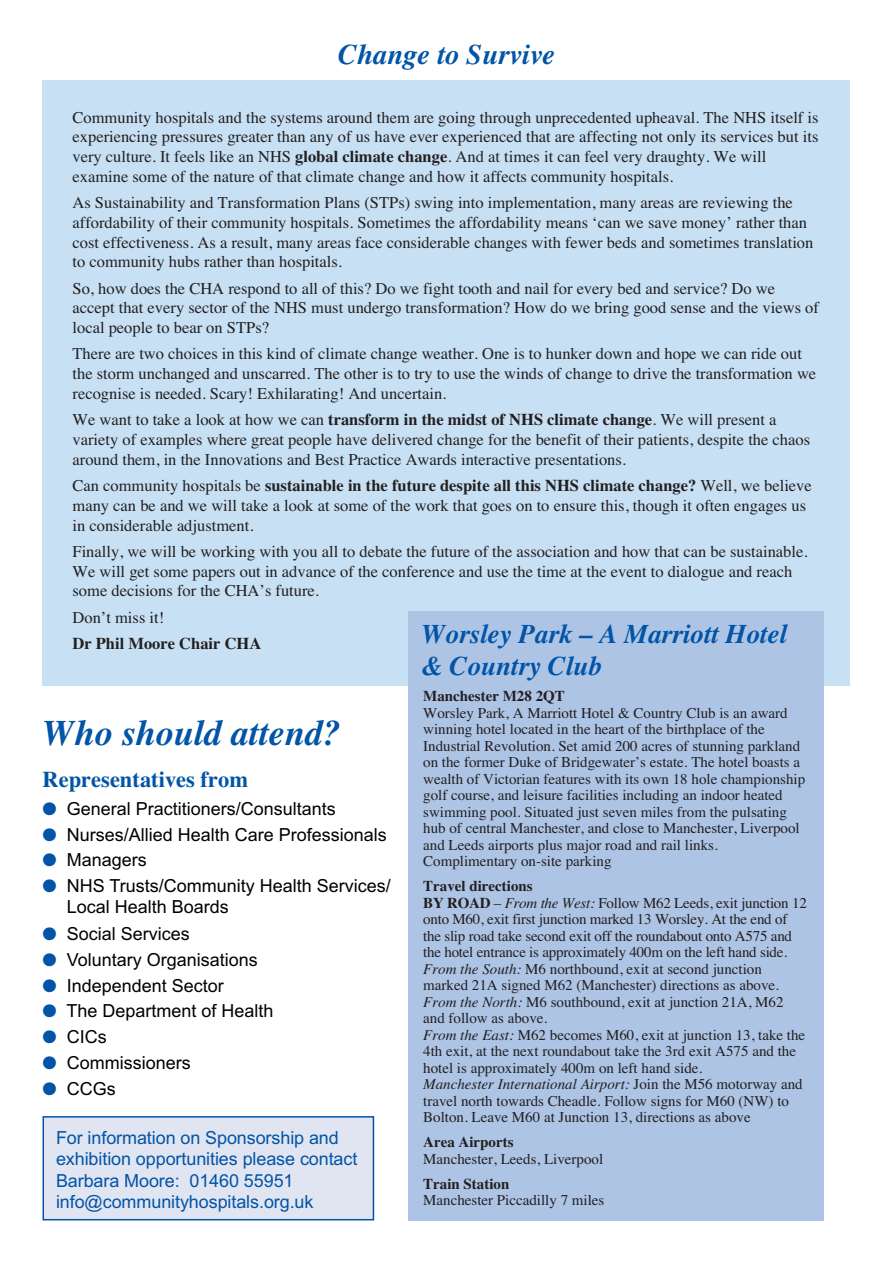
<style>
.page{position:relative;width:893px;height:1263px;background:#fff}
.page>*{position:absolute;margin:0;border:0;box-sizing:border-box;transform-origin:0 0}
.t1{font:italic 700 36px "Times";color:#0154a6}
.t2{font:italic 700 28.5px "Times";color:#0154a6}
.t3{font:italic 700 27px/32.4px "Times";color:#0154a6}
.t4{font:700 22.5px "Times";color:#0154a6}
.t5{font:18px/21px "Arial";color:#000}
.t6{font:18px/21.6px "Arial";letter-spacing:-.005em;color:#0154a6}
.t7{font:16.5px/19.8px "Times";color:#231f20}
.t8{font:700 16.5px "Times";color:#231f20}
.t9{font:15px/16.5px "Times";color:#231f20}
.t10{font:700 15px "Times";color:#231f20}
.s1{font-weight:700}
.s2{color:#0154a6}
.s3{font-style:italic}
</style>
<div class="page">
<div style="left:43px;top:80px;width:807px;height:605px;background:#c7e0f3"></div>
<div style="left:408px;top:611px;width:415px;height:609px;background:#adc4e5"></div>
<div style="left:44px;top:1117px;width:329px;height:102px;background:#e1e5f2"></div>
<div style="left:43px;top:1116px;width:331px;height:104px;border:2px solid #0154a6"></div>
<h2 class="t2" style="left:338px;top:37px;width:218px">Change to Survive</h2>
<p class="t7" style="left:73px;top:107px;width:748px">Community hospitals and the systems around them are going through unprecedented upheaval. The NHS itself is experiencing pressures greater than any of us have ever experienced that are affecting not only its services but its very culture. It feels like an NHS <span class="s1">global climate change</span>. And at times it can feel very draughty. We will examine some of the nature of that climate change and how it affects community hospitals.</p>
<p class="t7" style="left:73px;top:192px;width:742px">As Sustainability and Transformation Plans (STPs) swing into implementation, many areas are reviewing the affordability of their community hospitals. Sometimes the affordability means ‘can we save money’ rather than cost effectiveness. As a result, many areas face considerable changes with fewer beds and sometimes translation to community hubs rather than hospitals.</p>
<p class="t7" style="left:73px;top:278px;width:748px">So, how does the CHA respond to all of this? Do we fight tooth and nail for every bed and service? Do we accept that every sector of the NHS must undergo transformation? How do we bring good sense and the views of local people to bear on STPs?</p>
<p class="t7" style="left:73px;top:344px;width:745px">There are two choices in this kind of climate change weather. One is to hunker down and hope we can ride out the storm unchanged and unscarred. The other is to try to use the winds of change to drive the transformation we recognise is needed. Scary! Exhilarating! And uncertain.</p>
<p class="t7" style="left:73px;top:410px;width:739px">We want to take a look at how we can <span class="s1">transform in the midst of NHS climate change</span>. We will present a variety of examples where great people have delivered change for the benefit of their patients, despite the chaos around them, in the Innovations and Best Practice Awards interactive presentations.</p>
<p class="t7" style="left:73px;top:475px;width:741px">Can community hospitals be <span class="s1">sustainable in the future despite all this NHS climate change?</span> Well, we believe many can be and we will take a look at some of the work that goes on to ensure this, though it often engages us in considerable adjustment.</p>
<p class="t7" style="left:73px;top:541px;width:736px">Finally, we will be working with you all to debate the future of the association and how that can be sustainable.<br>We will get some papers out in advance of the conference and use the time at the event to dialogue and reach some decisions for the CHA’s future.</p>
<p class="t7" style="left:73px;top:607px;width:93px">Don’t miss it!</p>
<p class="t8" style="left:73px;top:633px;width:190px">Dr Phil Moore Chair CHA</p>
<h3 class="t3" style="left:422px;top:617px;width:367px">Worsley Park – A Marriott Hotel &amp; Country Club</h3>
<h1 class="t1" style="left:43px;top:712px;width:300px">Who should attend?</h1>
<h3 class="t4" style="left:43px;top:766px;width:207px">Representatives from</h3>
<p class="t5" style="left:43px;top:798px;width:295px"><span class="s2">●</span> General Practitioners/Consultants</p>
<p class="t5" style="left:43px;top:824px;width:346px"><span class="s2">●</span> Nurses/Allied Health Care Professionals</p>
<p class="t5" style="left:43px;top:850px;width:106px"><span class="s2">●</span> Managers</p>
<p class="t5" style="left:67px;top:876px;width:326px;text-indent:-24px"><span class="s2">●</span> NHS Trusts/Community Health Services/<br>Local Health Boards</p>
<p class="t5" style="left:43px;top:923px;width:149px"><span class="s2">●</span> Social Services</p>
<p class="t5" style="left:43px;top:949px;width:217px"><span class="s2">●</span> Voluntary Organisations</p>
<p class="t5" style="left:43px;top:975px;width:183px"><span class="s2">●</span> Independent Sector</p>
<p class="t5" style="left:43px;top:1001px;width:233px"><span class="s2">●</span> The Department of Health</p>
<p class="t5" style="left:43px;top:1026px;width:66px"><span class="s2">●</span> CICs</p>
<p class="t5" style="left:43px;top:1052px;width:150px"><span class="s2">●</span> Commissioners</p>
<p class="t5" style="left:43px;top:1078px;width:75px"><span class="s2">●</span> CCGs</p>
<p class="t6" style="left:56px;top:1126px;width:303px">For information on Sponsorship and exhibition opportunities please contact Barbara Moore: 01460 55951 info@communityhospitals.org.uk</p>
<p class="t10" style="left:423px;top:687px;width:143px">Manchester M28 2QT</p>
<p class="t9" style="left:423px;top:704px;width:383px">Worsley Park, A Marriott Hotel &amp; Country Club is an award winning hotel located in the heart of the birthplace of the Industrial Revolution. Set amid 200 acres of stunning parkland on the former Duke of Bridgewater’s estate. The hotel boasts a wealth of Victorian features with its own 18 hole championship golf course, and leisure facilities including an indoor heated swimming pool. Situated just seven miles from the pulsating hub of central Manchester, and close to Manchester, Liverpool and Leeds airports plus major road and rail links.<br>Complimentary on-site parking</p>
<p class="t9" style="left:423px;top:878px;width:385px"><span class="s1">Travel directions<br>BY ROAD</span> – <span class="s3">From the West:</span> Follow M62 Leeds, exit junction 12 onto M60, exit first junction marked 13 Worsley. At the end of the slip road take second exit off the roundabout onto A575 and the hotel entrance is approximately 400m on the left hand side.<br><span class="s3">From the South:</span> M6 northbound, exit at second junction marked 21A signed M62 (Manchester) directions as above.<br><span class="s3">From the North:</span> M6 southbound, exit at junction 21A, M62 and follow as above.<br><span class="s3">From the East:</span> M62 becomes M60, exit at junction 13, take the 4th exit, at the next roundabout take the 3rd exit A575 and the hotel is approximately 400m on left hand side.<br><span class="s3">Manchester International Airport:</span> Join the M56 motorway and travel north towards Cheadle. Follow signs for M60 (NW) to Bolton. Leave M60 at Junction 13, directions as above</p>
<p class="t10" style="left:423px;top:1133px;width:92px">Area Airports</p>
<p class="t9" style="left:423px;top:1150px;width:181px">Manchester, Leeds, Liverpool</p>
<p class="t10" style="left:423px;top:1175px;width:88px">Train Station</p>
<p class="t9" style="left:423px;top:1192px;width:183px">Manchester Piccadilly 7 miles</p>
</div>
